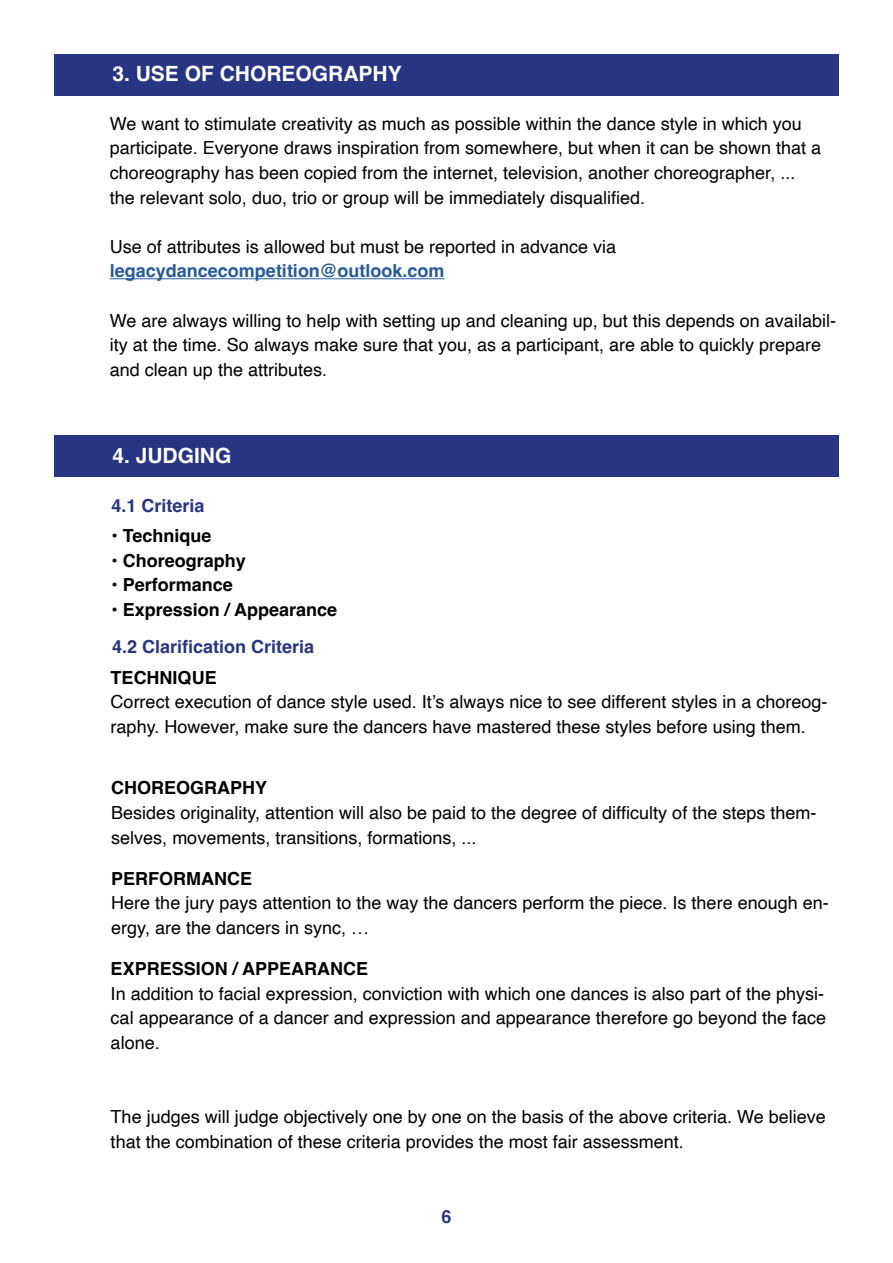
<style>
.page{position:relative;width:893px;height:1263px;background:#fff}
.page>*{position:absolute;margin:0;border:0;box-sizing:border-box;transform-origin:0 0}
.t1{font:700 21px "Helvetica";color:#fff}
.t2{font:18px/24.6px "Helvetica";color:#000}
.t3{font:700 18px "Helvetica";color:#000}
.t4{font:700 18px "Helvetica";color:#283583}
.t5{font:700 18px "Helvetica";color:#275b9b}
.s1{font-weight:400}
</style>
<div class="page">
<div style="left:54px;top:54px;width:785px;height:41px;background:#283583"></div>
<hr style="left:110px;top:278px;width:335px;height:1px;background:#275b9b">
<div style="left:54px;top:436px;width:785px;height:41px;background:#283583"></div>
<p class="t1" style="left:112px;top:61px;width:291px">3. USE OF CHOREOGRAPHY</p>
<p class="t2" style="left:110px;top:112px;width:713px">We want to stimulate creativity as much as possible within the dance style in which you participate. Everyone draws inspiration from somewhere, but when it can be shown that a choreography has been copied from the internet, television, another choreographer, ... the relevant solo, duo, trio or group will be immediately disqualified.</p>
<p class="t2" style="left:110px;top:235px;width:508px">Use of attributes is allowed but must be reported in advance via</p>
<p class="t5" style="left:110px;top:260px;width:336px">legacydancecompetition@outlook.com</p>
<p class="t2" style="left:110px;top:309px;width:728px">We are always willing to help with setting up and cleaning up, but this depends on availabil&shy;ity at the time. So always make sure that you, as a participant, are able to quickly prepare and clean up the attributes.</p>
<p class="t1" style="left:112px;top:443px;width:121px">4. JUDGING</p>
<p class="t4" style="left:111px;top:494px;width:95px">4.1 Criteria</p>
<p class="t3" style="left:111px;top:525px;width:101px"><span class="s1">•</span> Technique</p>
<p class="t3" style="left:111px;top:549px;width:136px">• Choreography</p>
<p class="t3" style="left:111px;top:574px;width:123px">• Performance</p>
<p class="t3" style="left:111px;top:599px;width:227px">• Expression / Appearance</p>
<p class="t4" style="left:112px;top:636px;width:204px">4.2 Clarification Criteria</p>
<p class="t3" style="left:111px;top:666px;width:108px">TECHNIQUE</p>
<p class="t2" style="left:111px;top:690px;width:718px">Correct execution of dance style used. It’s always nice to see different styles in a choreog&shy;raphy. However, make sure the dancers have mastered these styles before using them.</p>
<p class="t3" style="left:111px;top:777px;width:158px">CHOREOGRAPHY</p>
<p class="t2" style="left:111px;top:801px;width:707px">Besides originality, attention will also be paid to the degree of difficulty of the steps them&shy;selves, movements, transitions, formations, ...</p>
<p class="t3" style="left:111px;top:867px;width:142px">PERFORMANCE</p>
<p class="t2" style="left:111px;top:891px;width:719px">Here the jury pays attention to the way the dancers perform the piece. Is there enough en&shy;ergy, are the dancers in sync, …</p>
<p class="t3" style="left:111px;top:958px;width:259px">EXPRESSION / APPEARANCE</p>
<p class="t2" style="left:111px;top:982px;width:717px;text-align:justify">In addition to facial expression, conviction with which one dances is also part of the physi&shy;cal appearance of a dancer and expression and appearance therefore go beyond the face alone.</p>
<p class="t2" style="left:111px;top:1105px;width:717px">The judges will judge objectively one by one on the basis of the above criteria. We believe that the combination of these criteria provides the most fair assessment.</p>
<p class="t4" style="left:441px;top:1205px;width:12px">6</p>
</div>
